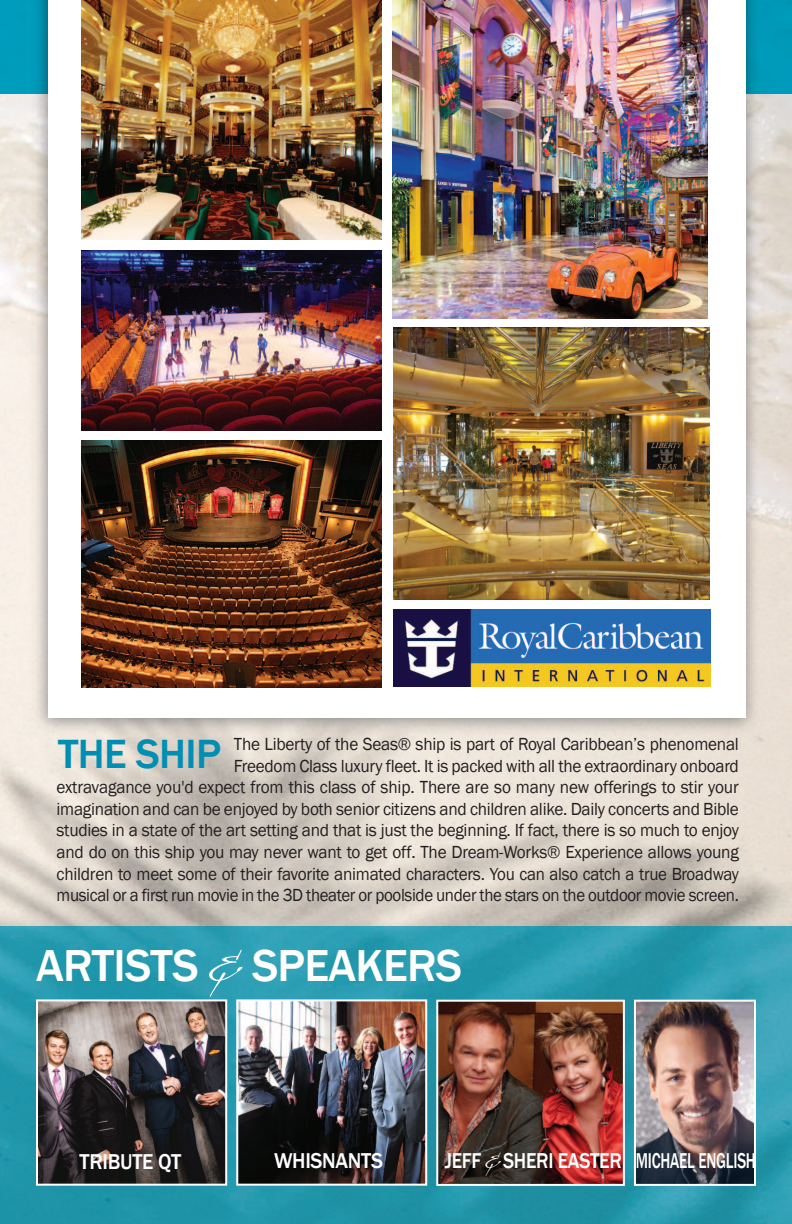
<style>
.page{position:relative;width:792px;height:1224px;background:#fff}
.page>*{position:absolute;margin:0;border:0;box-sizing:border-box;transform-origin:0 0}
.t1{font:500 46px "Franklin Gothic";letter-spacing:-.015em;color:#fff}
.t2{font:500 42px "Franklin Gothic";letter-spacing:-.015em;color:#008fb3}
.t3{font:500 22px "Franklin Gothic";letter-spacing:-.015em;color:#fff;scale:.88 1}
.t4{font:500 22px "Franklin Gothic";letter-spacing:-.015em;color:#fff;scale:.95 1}
.t5{font:18px/21.6px "Franklin Gothic";letter-spacing:-.015em;color:#231f20;text-align:right;scale:.96 1}
.s1{font-family:"LHF Sofia Script";font-weight:400;font-size:62px}
.s2{font-family:"LHF Sofia Script";font-weight:400;font-size:31px}
</style>
<div class="page">
<img style="left:0;top:93px;width:792px;height:1131px">
<div style="left:766px;top:0;width:26px;height:93px;background:#009ab9"></div>
<div style="left:0;top:0;width:28px;height:93px;background:#009cbc"></div>
<img style="left:39px;top:1002px;width:185px;height:181px">
<div style="left:36px;top:999px;width:191px;height:187px;border:2px solid #fff"></div>
<img style="left:239px;top:1002px;width:185px;height:181px">
<div style="left:236px;top:999px;width:191px;height:187px;border:2px solid #fff"></div>
<img style="left:439px;top:1003px;width:183px;height:180px">
<div style="left:436px;top:1000px;width:189px;height:186px;border:2px solid #fff"></div>
<img style="left:637px;top:1003px;width:116px;height:180px">
<div style="left:634px;top:1000px;width:122px;height:186px;border:2px solid #fff"></div>
<img style="left:28px;top:0;width:738px;height:738px">
<div style="left:48px;top:0;width:697px;height:718px;background:#fff"></div>
<img style="left:393px;top:609px;width:317px;height:78px">
<img style="left:82px;top:0;width:300px;height:240px">
<img style="left:393px;top:328px;width:316px;height:272px">
<img style="left:393px;top:0;width:314px;height:318px">
<img style="left:82px;top:440px;width:300px;height:247px">
<img style="left:82px;top:250px;width:300px;height:180px">
<p class="t5" style="left:57px;top:733px;width:712px">The Liberty of the Seas® ship is part of Royal Caribbean’s phenomenal<br>Freedom Class luxury fleet. It is packed with all the extraordinary onboard<br>extravagance you'd expect from this class of ship. There are so many new offerings to stir your imagination and can be enjoyed by both senior citizens and children alike. Daily concerts and Bible studies in a state of the art setting and that is just the beginning. If fact, there is so much to enjoy and do on this ship you may never want to get off. The Dream-Works® Experience allows young children to meet some of their favorite animated characters. You can also catch a true Broadway musical or a first run movie in the 3D theater or poolside under the stars on the outdoor movie screen.</p>
<h2 class="t2" style="left:58px;top:729px;width:165px">THE SHIP</h2>
<h1 class="t1" style="left:36px;top:939px;width:428px">ARTISTS <span class="s1">&amp;</span> SPEAKERS</h1>
<p class="t4" style="left:80px;top:1149px;width:109px">TRIBUTE QT</p>
<p class="t4" style="left:274px;top:1148px;width:116px">WHISNANTS</p>
<p class="t3" style="left:445px;top:1148px;width:355px">JEFF <span class="s2">&amp;</span> SHERI EASTER MICHAEL ENGLISH</p>
</div>
